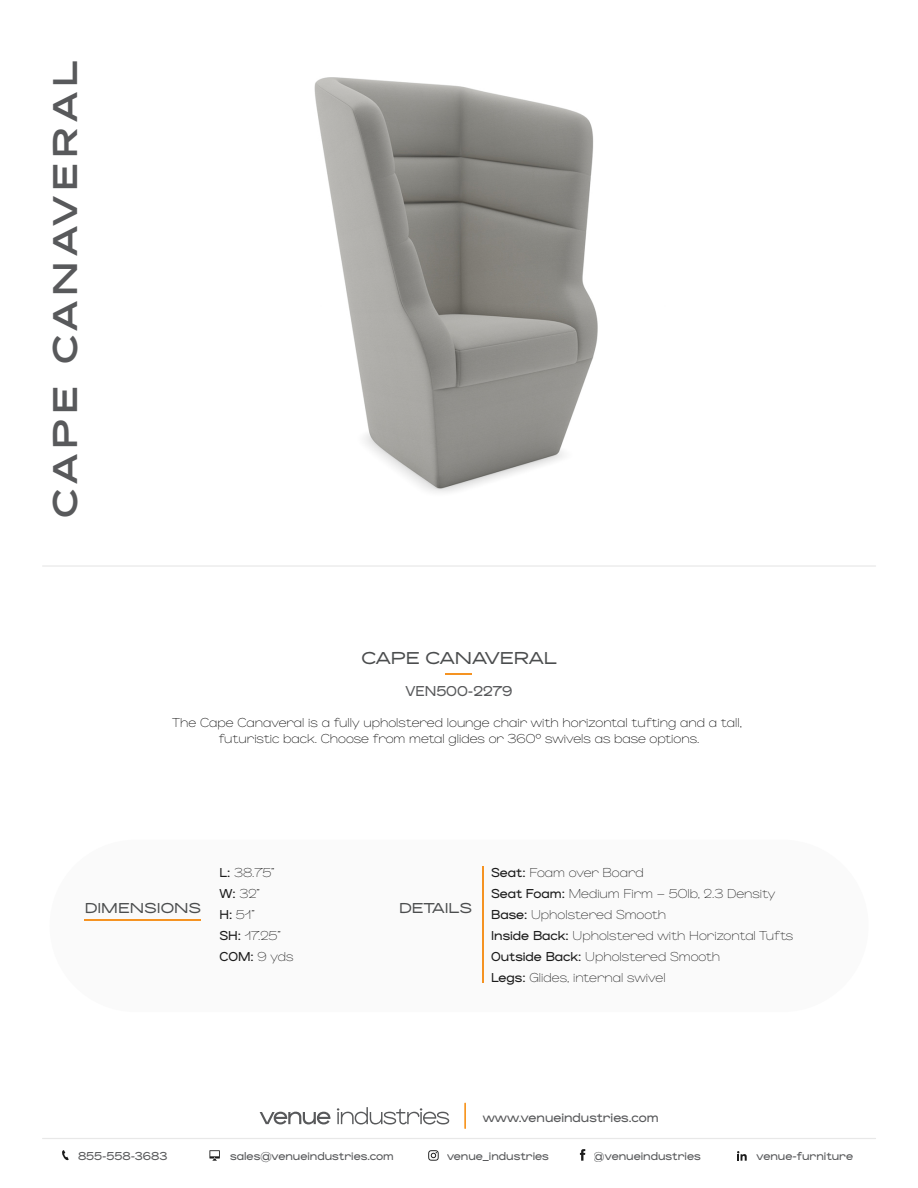
<style>
.page{position:relative;width:918px;height:1188px;background:#fff}
.page>*{position:absolute;margin:0;border:0;box-sizing:border-box;transform-origin:0 0}
.t1{font:500 expanded 36px "Zoom Pro";letter-spacing:.14em;color:#58595b}
.t2{font:expanded 18px "Zoom Pro";color:#4b4d4e}
.t3{font:expanded 15px "Zoom Pro";color:#4b4d4e}
.t4{font:15px "Zoom Pro";color:#58595b}
.t5{font:100 13.5px/21px "Zoom Pro";color:#1c1c1c}
.t6{font:100 13.5px/16.2px "Zoom Pro";color:#000;text-align:center}
.t7{font:13.5px "Zoom Pro";color:#58595b}
.t8{font:12px "Zoom Pro";color:#58595b}
.s1{font-weight:400}
</style>
<div class="page">
<img style="left:314px;top:77px;width:284px;height:415px">
<svg style="left:446px;top:673px;width:26px;height:1px"></svg>
<svg style="left:580px;top:1149px;width:5px;height:12px"></svg>
<svg style="left:428px;top:1150px;width:11px;height:11px"></svg>
<svg style="left:737px;top:1151px;width:10px;height:10px"></svg>
<svg style="left:62px;top:1150px;width:7px;height:11px"></svg>
<svg style="left:209px;top:1150px;width:11px;height:11px"></svg>
<hr style="left:42px;top:1138px;width:834px;height:1px;background:#e8e8e8">
<hr style="left:464px;top:1103px;width:2px;height:26px;background:#f7941d">
<svg style="left:260px;top:1112px;width:71px;height:12px"></svg>
<svg style="left:337px;top:1107px;width:112px;height:17px"></svg>
<div style="left:50px;top:840px;width:819px;height:172px;background:#fafafa;border-radius:86px"></div>
<hr style="left:482px;top:866px;width:1px;height:117px;background:#f59322">
<hr style="left:85px;top:919px;width:116px;height:1px;background:#f59322">
<hr style="left:42px;top:565px;width:834px;height:2px;background:#e8e8e8">
<h1 class="t1" style="left:44px;top:518px;width:458px;rotate:-90deg">CAPE CANAVERAL</h1>
<h2 class="t2" style="left:361px;top:648px;width:197px">CAPE CANAVERAL</h2>
<p class="t4" style="left:405px;top:683px;width:109px">VEN500-2279</p>
<p class="t6" style="left:172px;top:714px;width:571px">The Cape Canaveral is a fully upholstered lounge chair with horizontal tufting and a tall, futuristic back. Choose from metal glides or 360° swivels as base options.</p>
<p class="t3" style="left:85px;top:899px;width:118px">DIMENSIONS</p>
<p class="t5" style="left:219px;top:862px;width:76px"><span class="s1">L:</span> 38.75”<br><span class="s1">W:</span> 32”<br><span class="s1">H:</span> 51”<br><span class="s1">SH:</span> 17.25”<br><span class="s1">COM:</span> 9 yds</p>
<p class="t3" style="left:399px;top:899px;width:75px">DETAILS</p>
<p class="t5" style="left:491px;top:862px;width:304px"><span class="s1">Seat:</span> Foam over Board<br><span class="s1">Seat Foam:</span> Medium Firm – 50lb, 2.3 Density <span class="s1">Base:</span> Upholstered Smooth<br><span class="s1">Inside Back:</span> Upholstered with Horizontal Tufts <span class="s1">Outside Back:</span> Upholstered Smooth<br><span class="s1">Legs:</span> Glides, internal swivel</p>
<p class="t7" style="left:483px;top:1110px;width:177px">www.venueindustries.com</p>
<p class="t8" style="left:78px;top:1149px;width:91px">855-558-3683</p>
<p class="t8" style="left:230px;top:1149px;width:165px">sales@venueindustries.com</p>
<p class="t8" style="left:447px;top:1149px;width:103px">venue_industries</p>
<p class="t8" style="left:594px;top:1149px;width:109px">@venueindustries</p>
<p class="t8" style="left:757px;top:1149px;width:98px">venue-furniture</p>
</div>
